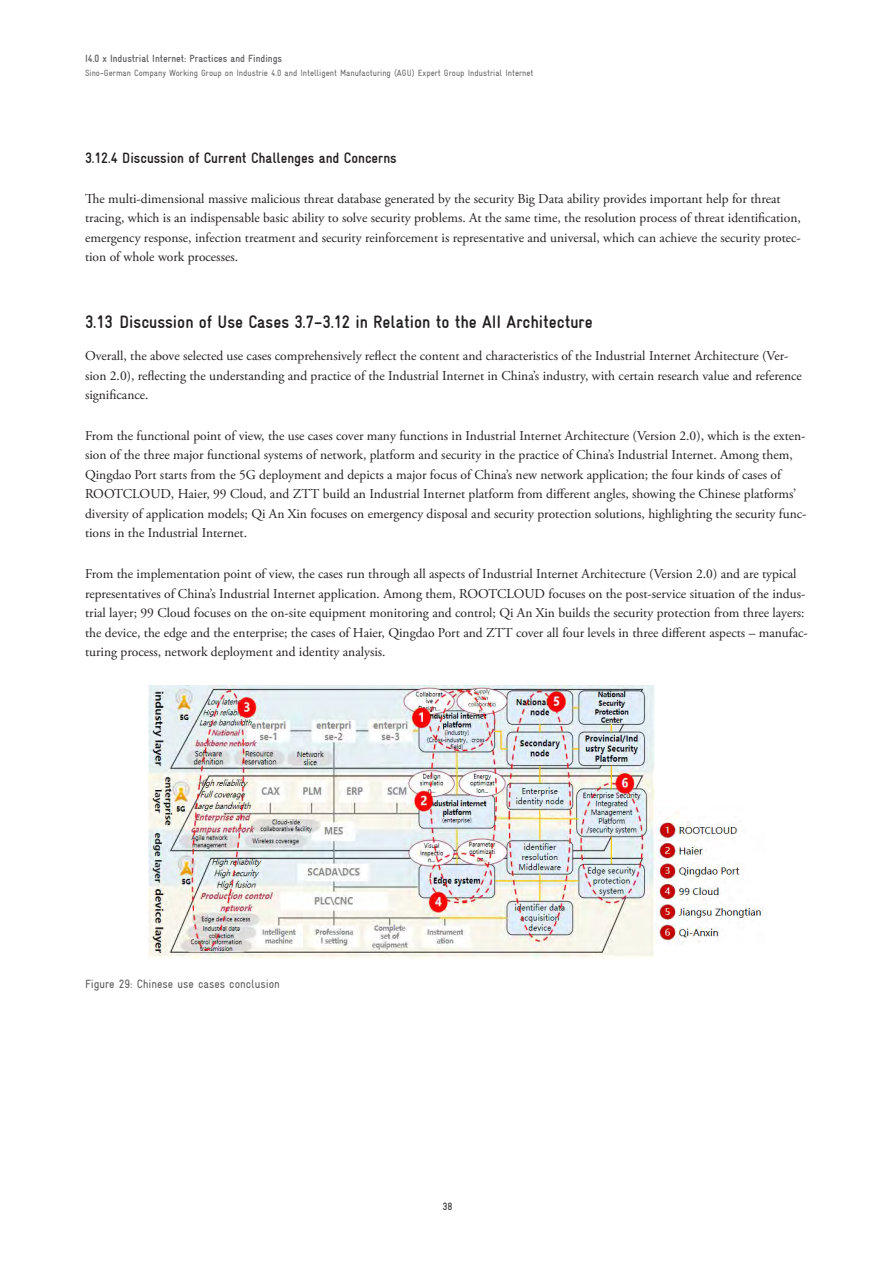
<style>
.page{position:relative;width:893px;height:1263px;background:#fff}
.page>*{position:absolute;margin:0;border:0;box-sizing:border-box;transform-origin:0 0}
.Heading_2{font:700 condensed 18px "Gravur";color:#231f20}
.t1{font:700 condensed 15px "Gravur";color:#231f20}
.t2{font:13.5px/19.5px "Adobe Garamond Pro";color:#231f20}
.t3{font:condensed 12px "Gravur";color:#57585a}
.t4{font:700 condensed 10.5px "Gravur";color:#636366}
.t5{font:condensed 10.5px "Gravur";color:#231f20}
.t6{font:condensed 9px "Gravur";color:#636366}
</style>
<div class="page">
<img style="left:149px;top:686px;width:505px;height:272px">
<img style="left:654px;top:812px;width:109px;height:133px">
<p class="t4" style="left:85px;top:53px;width:199px">I4.0 x Industrial Internet: Practices and Findings</p>
<p class="t6" style="left:85px;top:68px;width:450px">Sino-German Company Working Group on Industrie 4.0 and Intelligent Manufacturing (AGU) Expert Group Industrial Internet</p>
<p class="t1" style="left:85px;top:150px;width:313px">3.12.4 Discussion of Current Challenges and Concerns</p>
<p class="t2" style="left:85px;top:189px;width:717px">The multi-dimensional massive malicious threat database generated by the security Big Data ability provides important help for threat tracing, which is an indispensable basic ability to solve security problems. At the same time, the resolution process of threat identification, emergency response, infection treatment and security reinforcement is representative and universal, which can achieve the security protec&shy;tion of whole work processes.</p>
<p class="Heading_2" style="left:85px;top:311px;width:509px">3.13 Discussion of Use Cases 3.7–3.12 in Relation to the AII Architecture</p>
<p class="t2" style="left:85px;top:347px;width:718px">Overall, the above selected use cases comprehensively reflect the content and characteristics of the Industrial Internet Architecture (Ver&shy;sion 2.0), reflecting the understanding and practice of the Industrial Internet in China’s industry, with certain research value and reference significance.</p>
<p class="t2" style="left:85px;top:426px;width:723px">From the functional point of view, the use cases cover many functions in Industrial Internet Architecture (Version 2.0), which is the exten&shy;sion of the three major functional systems of network, platform and security in the practice of China’s Industrial Internet. Among them, Qingdao Port starts from the 5G deployment and depicts a major focus of China’s new network application; the four kinds of cases of ROOTCLOUD, Haier, 99 Cloud, and ZTT build an Industrial Internet platform from different angles, showing the Chinese platforms’ diversity of application models; Qi An Xin focuses on emergency disposal and security protection solutions, highlighting the security func&shy;tions in the Industrial Internet.</p>
<p class="t2" style="left:85px;top:565px;width:724px">From the implementation point of view, the cases run through all aspects of Industrial Internet Architecture (Version 2.0) and are typical representatives of China’s Industrial Internet application. Among them, ROOTCLOUD focuses on the post-service situation of the indus&shy;trial layer; 99 Cloud focuses on the on-site equipment monitoring and control; Qi An Xin builds the security protection from three layers: the device, the edge and the enterprise; the cases of Haier, Qingdao Port and ZTT cover all four levels in three different aspects – manufac&shy;turing process, network deployment and identity analysis.</p>
<p class="t3" style="left:85px;top:977px;width:196px">Figure 29: Chinese use cases conclusion</p>
<p class="t5" style="left:442px;top:1201px;width:12px">38</p>
</div>
